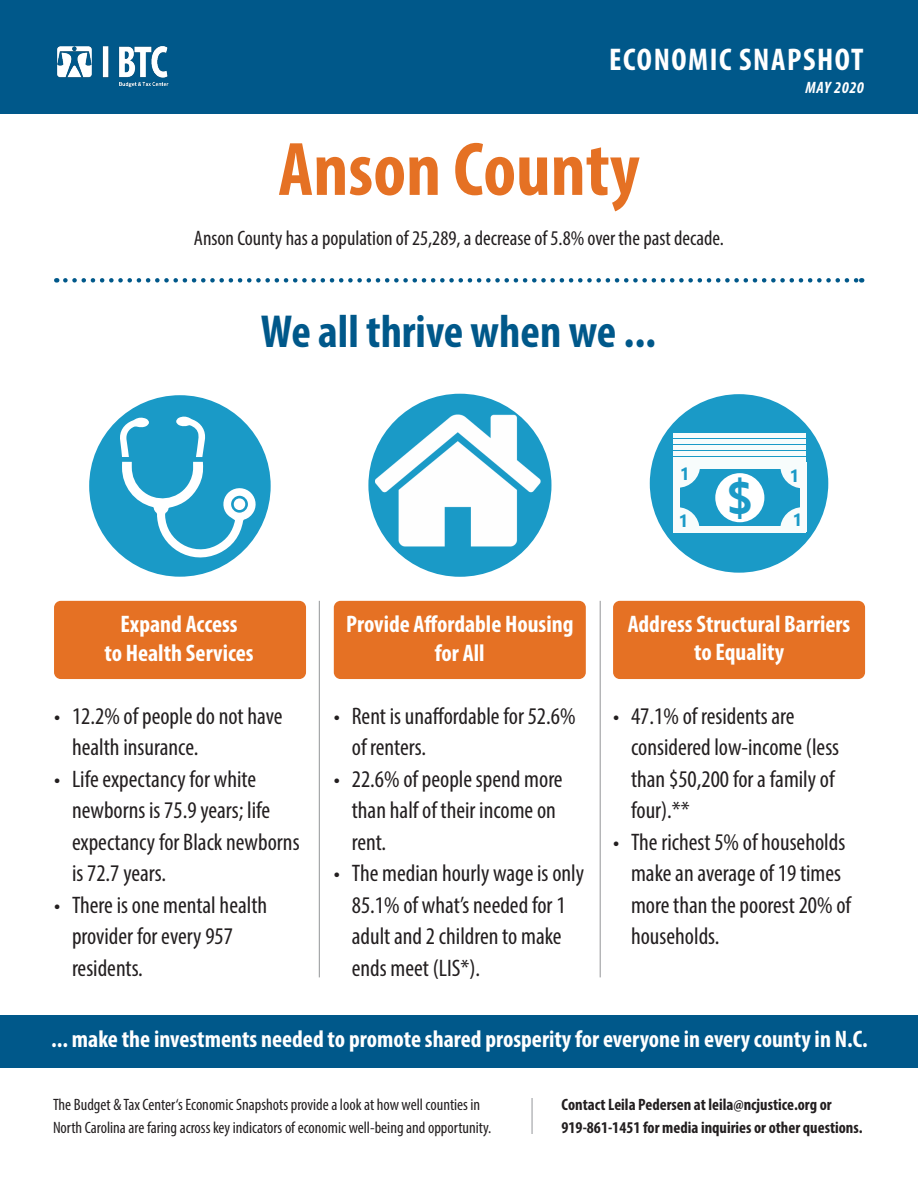
<style>
.page{position:relative;width:918px;height:1188px;background:#fff}
.page>*{position:absolute;margin:0;border:0;box-sizing:border-box;transform-origin:0 0}
.t1{font:700 condensed 76.5px "Myriad Pro";color:#e57124}
.t2{font:700 condensed 46.5px "Myriad Pro";color:#00588a}
.t3{font:700 45.9px "Ebrima";color:#1a9ac7}
.t4{font:700 condensed 31.5px "Myriad Pro";letter-spacing:.05em;color:#fff}
.t5{font:condensed 24px/31.5px "Myriad Pro";color:#231f20}
.t6{font:700 condensed 24px/28.8px "Myriad Pro";color:#fff;text-align:center}
.t7{font:condensed 21px "Myriad Pro";color:#231f20}
.t8{font:700 17.4px "Ebrima";color:#1a9ac7}
.t9{font:condensed 16.5px "Myriad Pro";color:#231f20}
.t10{font:700 condensed 16.5px/22.5px "Myriad Pro";color:#231f20}
.t11{font:italic 700 condensed 16.5px "Myriad Pro";letter-spacing:.03em;color:#fff}
</style>
<div class="page">
<div style="left:89px;top:395px;width:182px;height:182px;background:#1a9ac7;border-radius:50%"></div>
<svg style="left:118px;top:395px;width:139px;height:173px"></svg>
<div style="left:235px;top:499px;width:9px;height:10px;background:#fff;border-radius:50%"></div>
<div style="left:234px;top:498px;width:11px;height:12px;border:2px solid #fff;border-radius:50%"></div>
<div style="left:54px;top:601px;width:252px;height:78px;background:#e57124;border-radius:7px"></div>
<svg style="left:65px;top:278px;width:797px;height:5px"></svg>
<div style="left:0;top:0;width:918px;height:113px;background:#00588a"></div>
<img style="left:57px;top:46px;width:112px;height:42px">
<div style="left:334px;top:601px;width:252px;height:78px;background:#e57124;border-radius:7px"></div>
<div style="left:613px;top:601px;width:252px;height:78px;background:#e57124;border-radius:7px"></div>
<div style="left:0;top:1015px;width:918px;height:52px;background:#00588a"></div>
<div style="left:650px;top:394px;width:178px;height:179px;background:#1a9ac7;border-radius:50%"></div>
<svg style="left:671px;top:394px;width:150px;height:179px"></svg>
<div style="left:368px;top:394px;width:183px;height:183px;background:#1a9ac7;border-radius:50%"></div>
<img style="left:376px;top:415px;width:165px;height:132px">
<hr style="left:319px;top:601px;width:1px;height:376px;background:#939598">
<hr style="left:600px;top:601px;width:1px;height:376px;background:#939598">
<hr style="left:532px;top:1098px;width:1px;height:36px;background:#95979a">
<p class="t4" style="left:609px;top:40px;width:256px">ECONOMIC SNAPSHOT</p>
<p class="t11" style="left:806px;top:77px;width:60px">MAY 2020</p>
<p class="t1" style="left:278px;top:122px;width:363px">Anson County</p>
<p class="t7" style="left:194px;top:226px;width:532px">Anson County has a population of 25,289, a decrease of 5.8% over the past decade.</p>
<p class="t2" style="left:261px;top:302px;width:397px">We all thrive when we ...</p>
<p class="t6" style="left:120px;top:609px;width:119px">Expand Access</p>
<p class="t6" style="left:104px;top:638px;width:151px">to Health Services</p>
<p class="t8" style="left:680px;top:460px;width:12px">1</p>
<p class="t8" style="left:790px;top:463px;width:12px">1</p>
<p class="t3" style="left:726px;top:463px;width:28px">$</p>
<p class="t8" style="left:679px;top:508px;width:12px">1</p>
<p class="t8" style="left:793px;top:507px;width:12px">1</p>
<p class="t6" style="left:346px;top:609px;width:229px">Provide Affordable Housing for All</p>
<p class="t6" style="left:628px;top:609px;width:224px">Address Structural Barriers</p>
<p class="t6" style="left:694px;top:637px;width:92px">to Equality</p>
<p class="t5" style="left:72px;top:700px;width:212px;text-indent:-18px">• 12.2% of people do not have health insurance.</p>
<p class="t5" style="left:72px;top:763px;width:229px;text-indent:-18px">• Life expectancy for white newborns is 75.9 years; life expectancy for Black newborns is 72.7 years.</p>
<p class="t5" style="left:72px;top:889px;width:197px;text-indent:-18px">• There is one mental health provider for every 957 residents.</p>
<p class="t5" style="left:352px;top:700px;width:225px;text-indent:-18px">• Rent is unaffordable for 52.6% of renters.</p>
<p class="t5" style="left:352px;top:763px;width:212px;text-indent:-18px">• 22.6% of people spend more than half of their income on rent.</p>
<p class="t5" style="left:352px;top:857px;width:234px;text-indent:-18px">• The median hourly wage is only<br>85.1% of what’s needed for 1 adult and 2 children to make ends meet (LIS*).</p>
<p class="t5" style="left:631px;top:700px;width:210px;text-indent:-18px">• 47.1% of residents are considered low-income (less than $50,200 for a family of four).**</p>
<p class="t5" style="left:631px;top:826px;width:222px;text-indent:-18px">• The richest 5% of households make an average of 19 times more than the poorest 20% of households.</p>
<p class="t6" style="left:51px;top:1024px;width:818px">... make the investments needed to promote shared prosperity for everyone in every county in N.C.</p>
<p class="t9" style="left:53px;top:1095px;width:429px">The Budget &amp; Tax Center‘s Economic Snapshots provide a look at how well counties in</p>
<p class="t9" style="left:53px;top:1117px;width:440px">North Carolina are faring across key indicators of economic well-being and opportunity.</p>
<p class="t10" style="left:562px;top:1093px;width:302px">Contact Leila Pedersen at leila@ncjustice.org or<br>919-861-1451 for media inquiries or other questions.</p>
</div>
